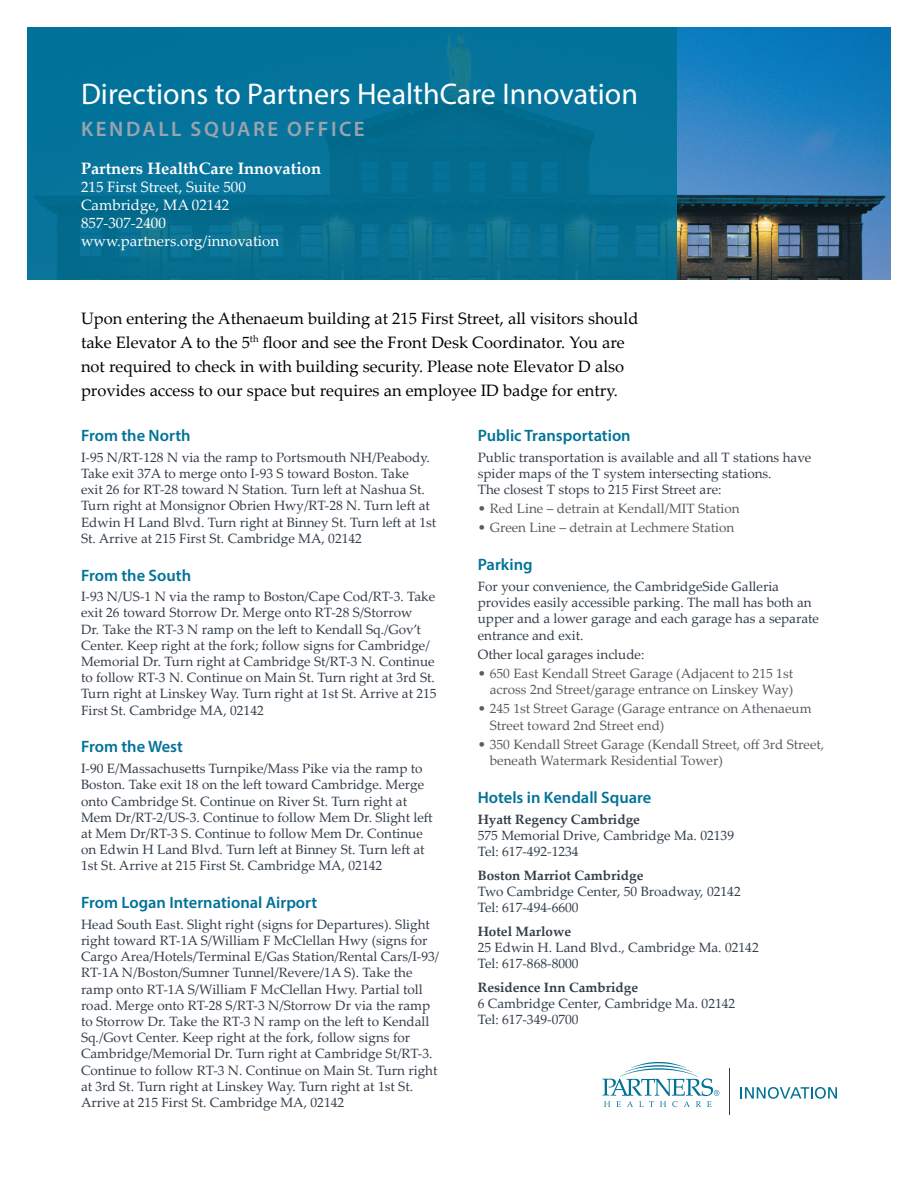
<style>
.page{position:relative;width:918px;height:1188px;background:#fff}
.page>*{position:absolute;margin:0;border:0;box-sizing:border-box;transform-origin:0 0}
.t1{font:30px "Myriad Pro";color:#fff}
.t2{font:600 21px "Myriad Pro";letter-spacing:.12em;color:#99a4ae}
.t3{font:16.5px/24px "Palatino Linotype";color:#000}
.t4{font:600 16.5px "Myriad Pro";color:#007297}
.t5{font:700 16.5px "Palatino Linotype";color:#fff}
.t6{font:15px/18px "Palatino Linotype";color:#fff}
.t7{font:13.5px/16.2px "Palatino Linotype";color:#333e48}
.t8{font:13.5px/16.2px "Palatino Linotype";color:#565c62}
.t9{font:700 13.5px "Palatino Linotype";color:#333e48}
</style>
<div class="page">
<img style="left:676px;top:27px;width:215px;height:253px">
<div style="left:27px;top:27px;width:649px;height:253px;background:linear-gradient(to right,#047197,#067094)"></div>
<svg style="left:740px;top:1087px;width:97px;height:12px"></svg>
<svg style="left:602px;top:1062px;width:117px;height:45px"></svg>
<hr style="left:729px;top:1068px;width:1px;height:46px;background:#333e48">
<h1 class="t1" style="left:81px;top:75px;width:559px">Directions to Partners HealthCare Innovation</h1>
<h2 class="t2" style="left:81px;top:116px;width:285px">KENDALL SQUARE OFFICE</h2>
<p class="t5" style="left:81px;top:157px;width:242px">Partners HealthCare Innovation</p>
<p class="t6" style="left:81px;top:177px;width:200px">215 First Street, Suite 500<br>Cambridge, MA 02142<br>857-307-2400 www.partners.org/innovation</p>
<p class="t3" style="left:81px;top:306px;width:559px">Upon entering the Athenaeum building at 215 First Street, all visitors should take Elevator A to the 5<sup>th</sup> floor and see the Front Desk Coordinator. You are not required to check in with building security. Please note Elevator D also provides access to our space but requires an employee ID badge for entry.</p>
<p class="t4" style="left:81px;top:425px;width:111px">From the North</p>
<p class="t7" style="left:81px;top:448px;width:357px">I-95 N/RT-128 N via the ramp to Portsmouth NH/Peabody.<br>Take exit 37A to merge onto I-93 S toward Boston. Take<br>exit 26 for RT-28 toward N Station. Turn left at Nashua St.<br>Turn right at Monsignor Obrien Hwy/RT-28 N. Turn left at Edwin H Land Blvd. Turn right at Binney St. Turn left at 1st St. Arrive at 215 First St. Cambridge MA, 02142</p>
<p class="t4" style="left:81px;top:564px;width:112px">From the South</p>
<p class="t7" style="left:81px;top:588px;width:357px">I-93 N/US-1 N via the ramp to Boston/Cape Cod/RT-3. Take exit 26 toward Storrow Dr. Merge onto RT-28 S/Storrow<br>Dr. Take the RT-3 N ramp on the left to Kendall Sq./Gov’t Center. Keep right at the fork; follow signs for Cambridge/ Memorial Dr. Turn right at Cambridge St/RT-3 N. Continue to follow RT-3 N. Continue on Main St. Turn right at 3rd St.<br>Turn right at Linskey Way. Turn right at 1st St. Arrive at 215<br>First St. Cambridge MA, 02142</p>
<p class="t4" style="left:81px;top:736px;width:103px">From the West</p>
<p class="t7" style="left:81px;top:760px;width:353px">I-90 E/Massachusetts Turnpike/Mass Pike via the ramp to Boston. Take exit 18 on the left toward Cambridge. Merge onto Cambridge St. Continue on River St. Turn right at Mem Dr/RT-2/US-3. Continue to follow Mem Dr. Slight left at Mem Dr/RT-3 S. Continue to follow Mem Dr. Continue on Edwin H Land Blvd. Turn left at Binney St. Turn left at 1st St. Arrive at 215 First St. Cambridge MA, 02142</p>
<p class="t4" style="left:81px;top:892px;width:238px">From Logan International Airport</p>
<p class="t7" style="left:81px;top:916px;width:360px">Head South East. Slight right (signs for Departures). Slight right toward RT-1A S/William F McClellan Hwy (signs for Cargo Area/Hotels/Terminal E/Gas Station/Rental Cars/I-93/ RT-1A N/Boston/Sumner Tunnel/Revere/1A S). Take the ramp onto RT-1A S/William F McClellan Hwy. Partial toll road. Merge onto RT-28 S/RT-3 N/Storrow Dr via the ramp to Storrow Dr. Take the RT-3 N ramp on the left to Kendall Sq./Govt Center. Keep right at the fork, follow signs for Cambridge/Memorial Dr. Turn right at Cambridge St/RT-3.<br>Continue to follow RT-3 N. Continue on Main St. Turn right at 3rd St. Turn right at Linskey Way. Turn right at 1st St.<br>Arrive at 215 First St. Cambridge MA, 02142</p>
<p class="t4" style="left:478px;top:425px;width:155px">Public Transportation</p>
<p class="t7" style="left:478px;top:448px;width:335px">Public transportation is available and all T stations have spider maps of the T system intersecting stations.<br>The closest T stops to 215 First Street are:</p>
<p class="t8" style="left:478px;top:500px;width:264px">• Red Line – detrain at Kendall/MIT Station</p>
<p class="t8" style="left:478px;top:519px;width:258px">• Green Line – detrain at Lechmere Station</p>
<p class="t4" style="left:478px;top:554px;width:56px">Parking</p>
<p class="t7" style="left:478px;top:578px;width:343px">For your convenience, the CambridgeSide Galleria provides easily accessible parking. The mall has both an upper and a lower garage and each garage has a separate entrance and exit.</p>
<p class="t7" style="left:478px;top:646px;width:168px">Other local garages include:</p>
<p class="t8" style="left:478px;top:665px;width:317px;text-align:right">• 650 East Kendall Street Garage (Adjacent to 215 1st across 2nd Street/garage entrance on Linskey Way)</p>
<p class="t8" style="left:490px;top:700px;width:323px;text-indent:-12px">• 245 1st Street Garage (Garage entrance on Athenaeum<br>Street toward 2nd Street end)</p>
<p class="t8" style="left:490px;top:736px;width:336px;text-indent:-12px">• 350 Kendall Street Garage (Kendall Street, off 3rd Street, beneath Watermark Residential Tower)</p>
<p class="t4" style="left:478px;top:787px;width:175px">Hotels in Kendall Square</p>
<p class="t9" style="left:478px;top:809px;width:164px">Hyatt Regency Cambridge</p>
<p class="t7" style="left:478px;top:826px;width:258px">575 Memorial Drive, Cambridge Ma. 02139<br>Tel: 617-492-1234</p>
<p class="t9" style="left:478px;top:865px;width:167px">Boston Marriot Cambridge</p>
<p class="t7" style="left:478px;top:883px;width:265px">Two Cambridge Center, 50 Broadway, 02142<br>Tel: 617-494-6600</p>
<p class="t9" style="left:478px;top:922px;width:95px">Hotel Marlowe</p>
<p class="t7" style="left:478px;top:939px;width:283px">25 Edwin H. Land Blvd., Cambridge Ma. 02142<br>Tel: 617-868-8000</p>
<p class="t9" style="left:478px;top:978px;width:162px">Residence Inn Cambridge</p>
<p class="t7" style="left:478px;top:995px;width:259px">6 Cambridge Center, Cambridge Ma. 02142<br>Tel: 617-349-0700</p>
</div>
